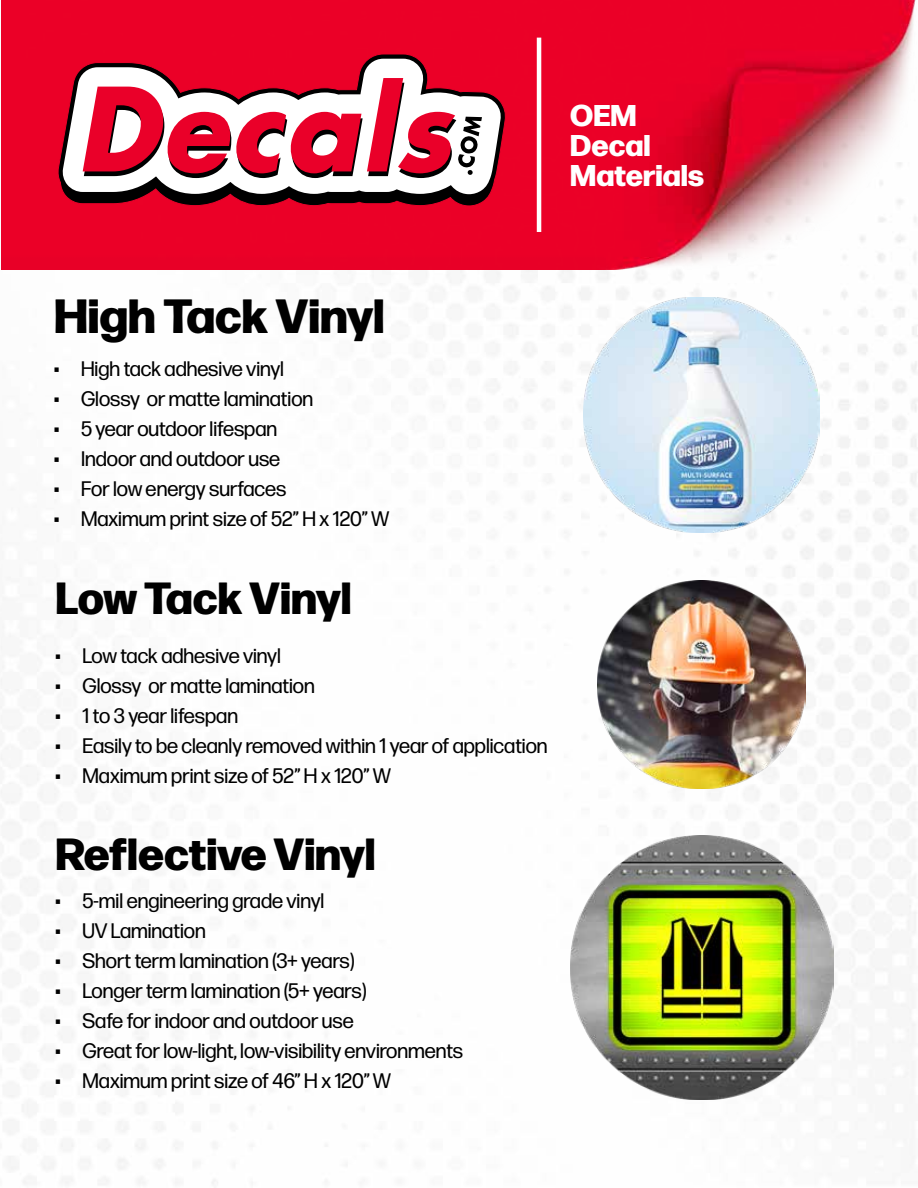
<style>
.page{position:relative;width:918px;height:1188px;background:#fff}
.page>*{position:absolute;margin:0;border:0;box-sizing:border-box;transform-origin:0 0}
.t1{font:800 48px "Forma DJR Deck";color:#000}
.t2{font:800 45px "Forma DJR Deck";color:#000}
.t3{font:800 30px/30px "Forma DJR Deck";color:#fff}
.t4{font:21px "Forma DJR Deck";color:#000}
</style>
<div class="page">
<img style="left:0;top:0;width:918px;height:1184px">
<img style="left:2px;top:0;width:916px;height:270px">
<svg style="left:57px;top:54px;width:449px;height:153px"></svg>
<hr style="left:537px;top:38px;width:4px;height:194px;background:#fff">
<img style="left:598px;top:580px;width:208px;height:208px">
<img style="left:584px;top:297px;width:236px;height:236px">
<img style="left:570px;top:836px;width:264px;height:263px">
<h3 class="t3" style="left:570px;top:98px;width:136px">OEM<br>Decal<br>Materials</h3>
<h1 class="t1" style="left:54px;top:279px;width:332px">High Tack Vinyl</h1>
<p class="t4" style="left:54px;top:356px;width:232px">• High tack adhesive vinyl</p>
<p class="t4" style="left:54px;top:386px;width:261px">• Glossy or matte lamination</p>
<p class="t4" style="left:54px;top:416px;width:225px">• 5 year outdoor lifespan</p>
<p class="t4" style="left:54px;top:446px;width:228px">• Indoor and outdoor use</p>
<p class="t4" style="left:54px;top:476px;width:234px">• For low energy surfaces</p>
<p class="t4" style="left:54px;top:506px;width:337px">• Maximum print size of 52” H x 120” W</p>
<h2 class="t2" style="left:56px;top:563px;width:298px">Low Tack Vinyl</h2>
<p class="t4" style="left:56px;top:643px;width:227px">• Low tack adhesive vinyl</p>
<p class="t4" style="left:56px;top:673px;width:261px">• Glossy or matte lamination</p>
<p class="t4" style="left:56px;top:703px;width:184px">• 1 to 3 year lifespan</p>
<p class="t4" style="left:56px;top:733px;width:494px">• Easily to be cleanly removed within 1 year of application</p>
<p class="t4" style="left:56px;top:763px;width:337px">• Maximum print size of 52” H x 120” W</p>
<h2 class="t2" style="left:56px;top:819px;width:322px">Reflective Vinyl</h2>
<p class="t4" style="left:56px;top:887px;width:270px">• 5-mil engineering grade vinyl</p>
<p class="t4" style="left:56px;top:917px;width:152px">• UV Lamination</p>
<p class="t4" style="left:56px;top:947px;width:301px">• Short term lamination (3+ years)</p>
<p class="t4" style="left:56px;top:978px;width:313px">• Longer term lamination (5+ years)</p>
<p class="t4" style="left:56px;top:1008px;width:300px">• Safe for indoor and outdoor use</p>
<p class="t4" style="left:56px;top:1038px;width:409px">• Great for low-light, low-visibility environments</p>
<p class="t4" style="left:56px;top:1068px;width:337px">• Maximum print size of 46” H x 120” W</p>
</div>
